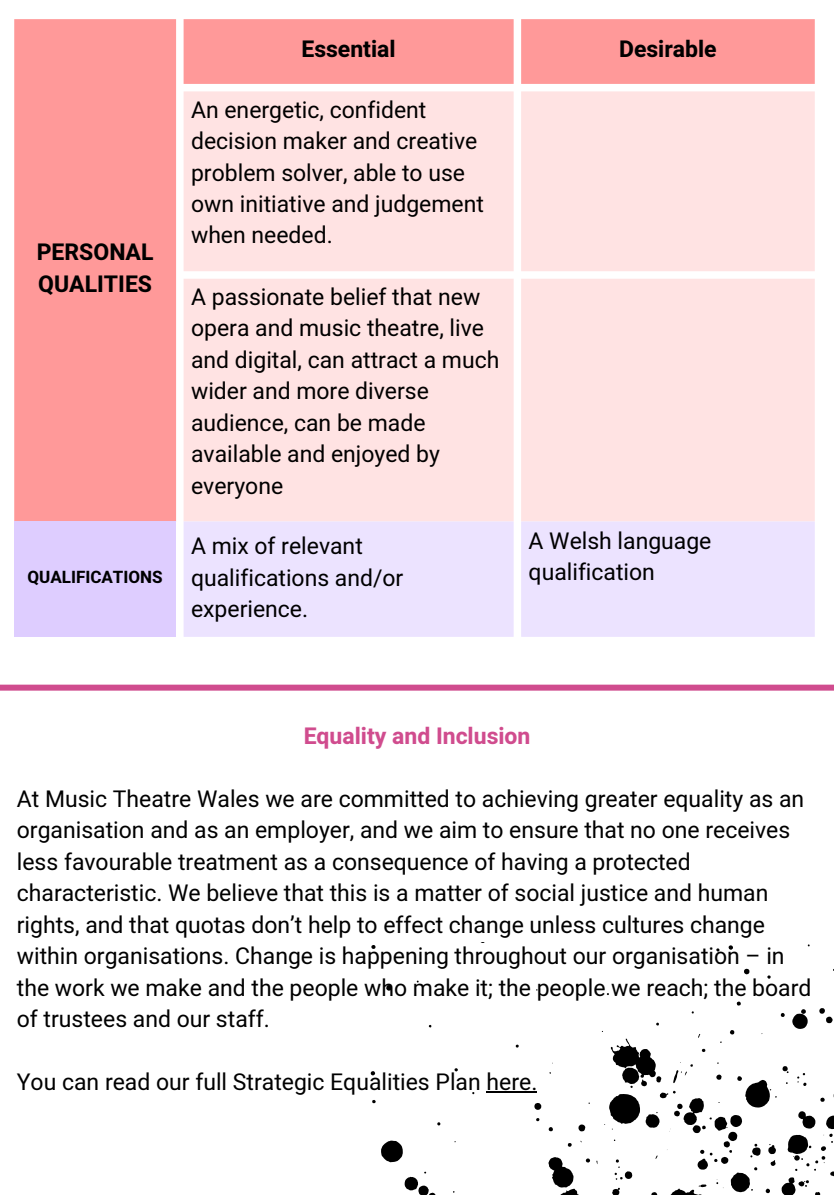
<style>
.page{position:relative;width:834px;height:1196px;background:#fff}
.page>*{position:absolute;margin:0;border:0;box-sizing:border-box;transform-origin:0 0}
.t1{font:23px/31.4px "Heebo";color:#000}
.t2{font:700 23px/31.4px "Heebo";color:#000}
.t3{font:700 23px "Heebo";color:#d04c8e}
.t4{font:700 17px "Heebo";color:#000}
</style>
<div class="page">
<svg style="left:14px;top:19px;width:801px;height:502px;background:#ffa0a0"></svg>
<div style="left:184px;top:91px;width:631px;height:430px;background:#ffe3e3"></div>
<div style="left:14px;top:521px;width:162px;height:116px;background:#decdff"></div>
<div style="left:184px;top:521px;width:631px;height:116px;background:#ece3ff"></div>
<hr style="left:486px;top:1091px;width:51px;height:2px;background:#000">
<div style="left:0;top:684px;width:833px;height:6px;background:#d04c8e"></div>
<svg style="left:381px;top:1140px;width:22px;height:22px"></svg>
<svg style="left:534px;top:1103px;width:7px;height:7px"></svg>
<svg style="left:578px;top:1124px;width:8px;height:7px"></svg>
<svg style="left:386px;top:985px;width:6px;height:6px"></svg>
<svg style="left:744px;top:968px;width:5px;height:6px"></svg>
<svg style="left:728px;top:945px;width:5px;height:4px"></svg>
<svg style="left:370px;top:1071px;width:5px;height:4px"></svg>
<svg style="left:549px;top:1127px;width:4px;height:4px"></svg>
<svg style="left:548px;top:1157px;width:42px;height:37px"></svg>
<svg style="left:371px;top:945px;width:5px;height:4px"></svg>
<svg style="left:567px;top:1143px;width:5px;height:3px"></svg>
<svg style="left:372px;top:1100px;width:4px;height:3px"></svg>
<svg style="left:536px;top:1118px;width:4px;height:3px"></svg>
<svg style="left:454px;top:1068px;width:4px;height:3px"></svg>
<svg style="left:515px;top:1044px;width:4px;height:4px"></svg>
<svg style="left:405px;top:1171px;width:30px;height:23px"></svg>
<svg style="left:596px;top:1001px;width:237px;height:193px"></svg>
<p class="t2" style="left:37px;top:237px;width:118px">PERSONAL<br>QUALITIES</p>
<p class="t4" style="left:27px;top:565px;width:137px">QUALIFICATIONS</p>
<p class="t2" style="left:301px;top:34px;width:96px">Essential</p>
<p class="t2" style="left:619px;top:34px;width:99px">Desirable</p>
<p class="t1" style="left:191px;top:95px;width:294px">An energetic, confident decision maker and creative problem solver, able to use own initiative and judgement when needed.</p>
<p class="t1" style="left:191px;top:282px;width:310px">A passionate belief that new opera and music theatre, live and digital, can attract a much wider and more diverse audience, can be made available and enjoyed by everyone</p>
<p class="t1" style="left:191px;top:531px;width:214px">A mix of relevant qualifications and/or experience.</p>
<p class="t1" style="left:528px;top:526px;width:184px">A Welsh language qualification</p>
<p class="t3" style="left:304px;top:720px;width:228px">Equality and Inclusion</p>
<p class="t1" style="left:17px;top:784px;width:796px">At Music Theatre Wales we are committed to achieving greater equality as an organisation and as an employer, and we aim to ensure that no one receives less favourable treatment as a consequence of having a protected characteristic. We believe that this is a matter of social justice and human rights, and that quotas don’t help to effect change unless cultures change within organisations. Change is happening throughout our organisation – in the work we make and the people who make it; the people we reach; the board of trustees and our staff.</p>
<p class="t1" style="left:17px;top:1067px;width:522px">You can read our full Strategic Equalities Plan here.</p>
</div>
